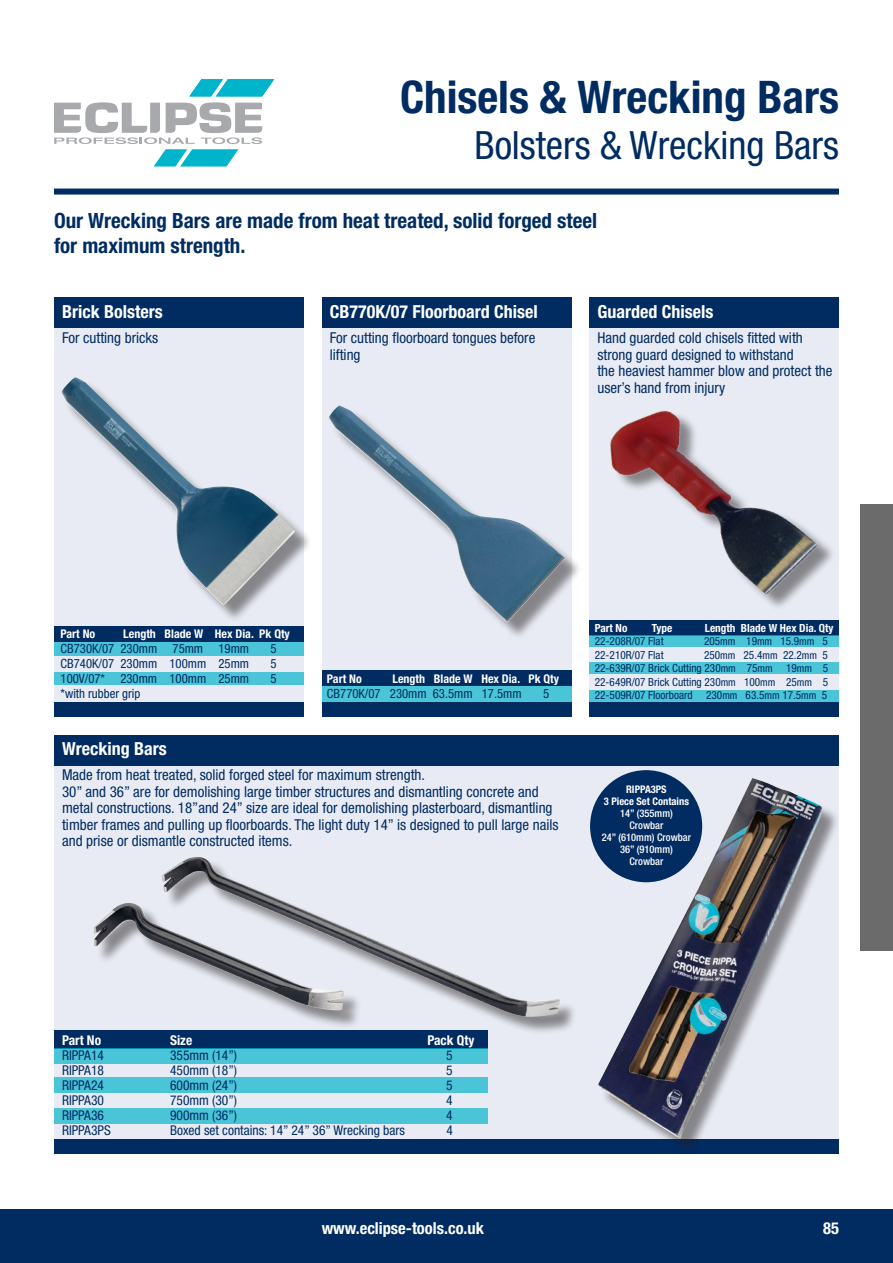
<style>
.page{position:relative;width:893px;height:1263px;background:#fff}
.page>*{position:absolute;margin:0;border:0;box-sizing:border-box;transform-origin:0 0}
.t1{font:700 condensed 45px "Helvetica Neue";color:#002c62}
.t2{font:condensed 39px "Helvetica Neue LT Std";color:#002c62}
.t3{font:700 condensed 21px/25.2px "Helvetica Neue";color:#002c62}
.t4{font:700 condensed 18px "Helvetica Neue";color:#fff}
.t5{font:700 condensed 16.5px "Helvetica Neue";color:#fff}
.t6{font:condensed 15px/16.5px "Helvetica Neue LT Std";color:#002c62}
.t7{font:condensed 13.5px "Helvetica Neue LT Std";color:#002c62}
.t8{font:700 condensed 13.5px "Helvetica Neue";color:#fff}
.t9{font:condensed 12.75px "Helvetica Neue LT Std";color:#002c62}
.t10{font:700 condensed 12px "Helvetica Neue";color:#fff}
.t11{font:condensed 11.25px/13.5px "Helvetica Neue LT Std";color:#002c62;text-align:justify}
.t12{font:700 condensed 11.25px "Helvetica Neue";color:#fff}
.t13{font:500 condensed 10.5px/12px "Helvetica Neue";color:#fff;text-align:center}
.t14{font:700 condensed 10.5px/12px "Helvetica Neue";color:#fff;text-align:center}
.s1{font-size:10.5px}
</style>
<div class="page">
<div style="left:0;top:1209px;width:893px;height:54px;background:#002c62"></div>
<div style="left:54px;top:189px;width:785px;height:6px;background:#002c62"></div>
<div style="left:54px;top:736px;width:785px;height:417px;background:#e8ebf3"></div>
<div style="left:54px;top:735px;width:785px;height:30px;background:#002c62"></div>
<div style="left:54px;top:1138px;width:785px;height:15px;background:#002c62"></div>
<div style="left:54px;top:1030px;width:433px;height:19px;background:#002c62"></div>
<img style="left:94px;top:903px;width:68px;height:57px">
<div style="left:165px;top:859px;width:413px;height:176px;background:#231f20;opacity:.5"></div>
<img style="left:162px;top:857px;width:398px;height:160px">
<div style="left:54px;top:299px;width:250px;height:414px;background:#e8ebf3"></div>
<div style="left:322px;top:299px;width:249px;height:414px;background:#e8ebf3"></div>
<div style="left:589px;top:299px;width:250px;height:414px;background:#e8ebf3"></div>
<div style="left:54px;top:298px;width:250px;height:30px;background:#002c62"></div>
<div style="left:322px;top:298px;width:249px;height:30px;background:#002c62"></div>
<div style="left:589px;top:298px;width:250px;height:30px;background:#002c62"></div>
<div style="left:54px;top:702px;width:250px;height:14px;background:#002c62"></div>
<div style="left:54px;top:627px;width:250px;height:15px;background:#002c62"></div>
<div style="left:322px;top:702px;width:249px;height:14px;background:#002c62"></div>
<div style="left:322px;top:671px;width:249px;height:15px;background:#002c62"></div>
<div style="left:589px;top:702px;width:250px;height:14px;background:#002c62"></div>
<div style="left:589px;top:620px;width:250px;height:16px;background:#002c62"></div>
<div style="left:64px;top:380px;width:249px;height:243px;background:#231f20;opacity:.5"></div>
<img style="left:61px;top:377px;width:235px;height:229px">
<div style="left:331px;top:408px;width:252px;height:232px;background:#231f20;opacity:.5"></div>
<img style="left:329px;top:405px;width:236px;height:218px">
<img style="left:610px;top:410px;width:222px;height:190px">
<div style="left:601px;top:781px;width:239px;height:375px;background:#231f20;opacity:.5"></div>
<img style="left:598px;top:778px;width:224px;height:361px">
<div style="left:590px;top:770px;width:112px;height:112px;background:#002c62;border-radius:50%"></div>
<svg style="left:54px;top:102px;width:208px;height:65px"></svg>
<svg style="left:189px;top:79px;width:85px;height:17px"></svg>
<div style="left:54px;top:642px;width:250px;height:14px;background:#4ac4d7"></div>
<div style="left:322px;top:686px;width:249px;height:16px;background:#4ac4d7"></div>
<div style="left:589px;top:636px;width:250px;height:11px;background:#4ac4d7"></div>
<div style="left:589px;top:662px;width:250px;height:12px;background:#4ac4d7"></div>
<div style="left:589px;top:690px;width:250px;height:11px;background:#4ac4d7"></div>
<div style="left:54px;top:672px;width:250px;height:13px;background:#4ac4d7"></div>
<div style="left:54px;top:1049px;width:433px;height:15px;background:#4ac4d7"></div>
<div style="left:54px;top:1078px;width:433px;height:15px;background:#4ac4d7"></div>
<div style="left:54px;top:1108px;width:433px;height:15px;background:#4ac4d7"></div>
<div style="left:861px;top:504px;width:32px;height:446px;background:#6c6b6c"></div>
<h1 class="t1" style="left:400px;top:69px;width:440px">Chisels &amp; Wrecking Bars</h1>
<h2 class="t2" style="left:474px;top:123px;width:366px">Bolsters &amp; Wrecking Bars</h2>
<h3 class="t3" style="left:54px;top:207px;width:545px">Our Wrecking Bars are made from heat treated, solid forged steel for maximum strength.</h3>
<p class="t4" style="left:62px;top:301px;width:102px">Brick Bolsters</p>
<p class="t4" style="left:330px;top:301px;width:210px">CB770K/07 Floorboard Chisel</p>
<p class="t4" style="left:597px;top:301px;width:117px">Guarded Chisels</p>
<p class="t6" style="left:62px;top:329px;width:98px">For cutting bricks</p>
<p class="t6" style="left:330px;top:329px;width:207px">For cutting floorboard tongues before lifting</p>
<p class="t6" style="left:597px;top:329px;width:237px">Hand guarded cold chisels fitted with strong guard designed to withstand<br>the heaviest hammer blow and protect the user’s hand from injury</p>
<p class="t10" style="left:61px;top:626px;width:36px">Part No</p>
<p class="t10" style="left:123px;top:626px;width:168px">Length Blade W Hex Dia. Pk Qty</p>
<p class="t9" style="left:61px;top:641px;width:190px">CB730K/07 230mm 75mm 19mm</p>
<p class="t9" style="left:271px;top:641px;width:8px">5</p>
<p class="t9" style="left:61px;top:656px;width:190px">CB740K/07 230mm 100mm 25mm</p>
<p class="t9" style="left:271px;top:656px;width:8px">5</p>
<p class="t9" style="left:61px;top:671px;width:190px">100V/07* 230mm 100mm 25mm</p>
<p class="t9" style="left:271px;top:671px;width:8px">5</p>
<p class="t9" style="left:61px;top:686px;width:81px">*with rubber grip</p>
<p class="t4" style="left:62px;top:738px;width:106px">Wrecking Bars</p>
<p class="t10" style="left:327px;top:671px;width:36px">Part No</p>
<p class="t10" style="left:392px;top:671px;width:168px">Length Blade W Hex Dia. Pk Qty</p>
<p class="t9" style="left:327px;top:686px;width:196px">CB770K/07 230mm 63.5mm 17.5mm</p>
<p class="t9" style="left:543px;top:686px;width:8px">5</p>
<p class="t6" style="left:62px;top:766px;width:498px">Made from heat treated, solid forged steel for maximum strength.<br>30” and 36” are for demolishing large timber structures and dismantling concrete and metal constructions. 18”and 24” size are ideal for demolishing plasterboard, dismantling timber frames and pulling up floorboards. The light duty 14” is designed to pull large nails and prise or dismantle constructed items.</p>
<p class="t12" style="left:595px;top:621px;width:34px">Part No</p>
<p class="t12" style="left:652px;top:621px;width:22px">Type</p>
<p class="t12" style="left:705px;top:621px;width:130px">Length Blade W Hex Dia. Qty</p>
<p class="t11" style="left:595px;top:634px;width:70px">22-208R/07 Flat</p>
<p class="t11" style="left:704px;top:634px;width:125px">205<span class="s1">mm</span> 19<span class="s1">mm</span> 15.9<span class="s1">mm</span> 5</p>
<p class="t11" style="left:595px;top:648px;width:70px">22-210R/07 Flat</p>
<p class="t11" style="left:595px;top:648px;width:235px;text-indent:109px">250<span class="s1">mm</span> 25.4<span class="s1">mm</span> 22.2<span class="s1">mm</span> 5<br>22-639R/07 Brick Cutting 230<span class="s1">mm</span> 75<span class="s1">mm</span> 19<span class="s1">mm</span> 5<br>22-649R/07 Brick Cutting 230<span class="s1">mm</span> 100<span class="s1">mm</span> 25<span class="s1">mm</span> 5<br>22-509R/07 Floorboard 230<span class="s1">mm</span> 63.5<span class="s1">mm</span> 17.5<span class="s1">mm</span> 5</p>
<p class="t14" style="left:604px;top:783px;width:87px">RIPPA3PS<br>3 Piece Set Contains</p>
<p class="t13" style="left:602px;top:807px;width:91px">14” (355mm)<br>Crowbar<br>24” (610mm) Crowbar<br>36” (910mm)<br>Crowbar</p>
<p class="t8" style="left:62px;top:1032px;width:41px">Part No</p>
<p class="t8" style="left:170px;top:1032px;width:24px">Size</p>
<p class="t8" style="left:427px;top:1032px;width:48px">Pack Qty</p>
<p class="t7" style="left:62px;top:1047px;width:43px">RIPPA14</p>
<p class="t7" style="left:170px;top:1047px;width:69px">355mm (14”)</p>
<p class="t7" style="left:446px;top:1047px;width:8px">5</p>
<p class="t7" style="left:62px;top:1062px;width:43px">RIPPA18</p>
<p class="t7" style="left:170px;top:1062px;width:69px">450mm (18”)</p>
<p class="t7" style="left:446px;top:1062px;width:8px">5</p>
<p class="t7" style="left:62px;top:1077px;width:43px">RIPPA24</p>
<p class="t7" style="left:170px;top:1077px;width:69px">600mm (24”)</p>
<p class="t7" style="left:446px;top:1077px;width:8px">5</p>
<p class="t7" style="left:62px;top:1092px;width:43px">RIPPA30</p>
<p class="t7" style="left:170px;top:1092px;width:69px">750mm (30”)</p>
<p class="t7" style="left:446px;top:1092px;width:8px">4</p>
<p class="t7" style="left:62px;top:1107px;width:43px">RIPPA36</p>
<p class="t7" style="left:170px;top:1107px;width:69px">900mm (36”)</p>
<p class="t7" style="left:446px;top:1107px;width:8px">4</p>
<p class="t7" style="left:62px;top:1122px;width:50px">RIPPA3PS</p>
<p class="t7" style="left:170px;top:1122px;width:236px">Boxed set contains: 14” 24” 36” Wrecking bars</p>
<p class="t7" style="left:447px;top:1122px;width:8px">4</p>
<p class="t5" style="left:322px;top:1218px;width:164px">www.eclipse-tools.co.uk</p>
<p class="t5" style="left:823px;top:1218px;width:17px">85</p>
</div>
